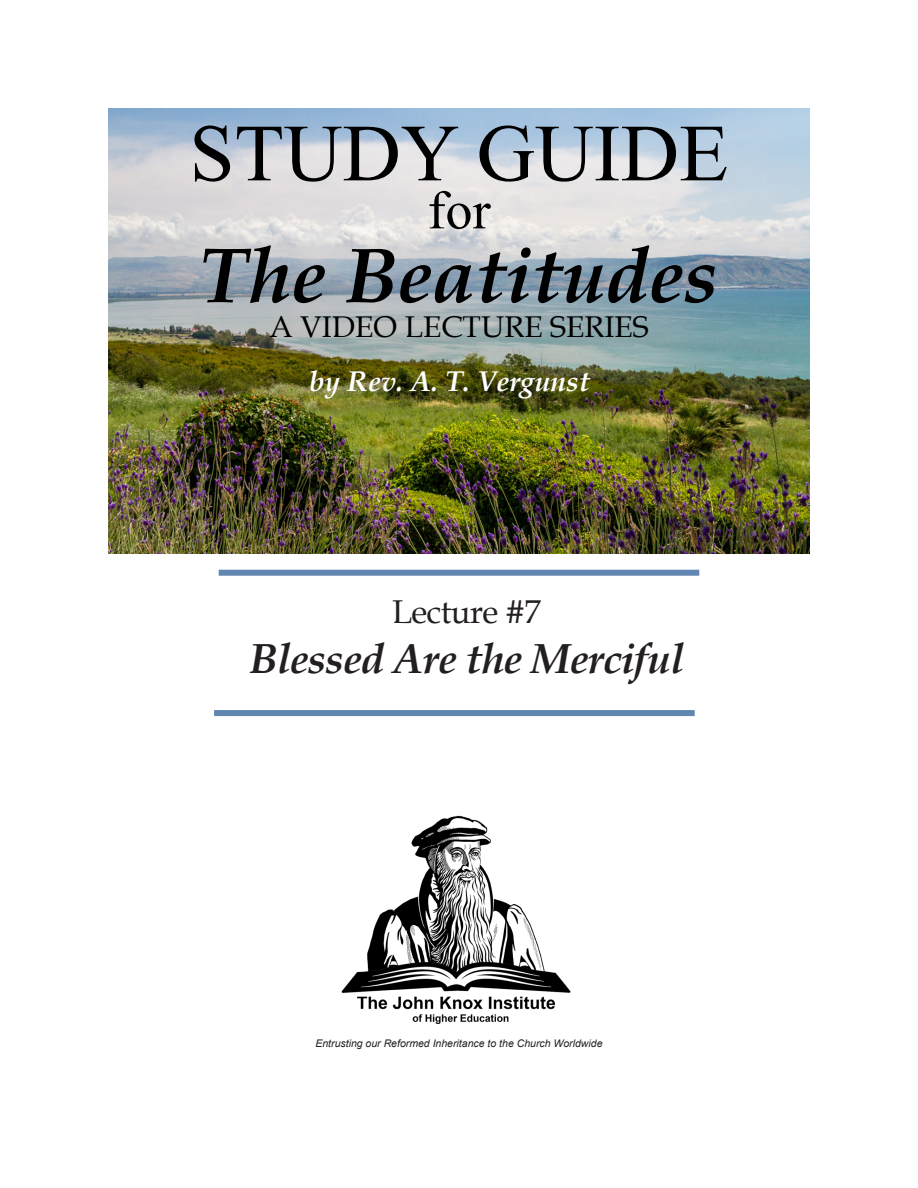
<style>
.page{position:relative;width:918px;height:1188px;background:#fff}
.page>*{position:absolute;margin:0;border:0;box-sizing:border-box;transform-origin:0 0}
.t1{font:81px "Times New Roman";color:#000}
.t2{font:italic 700 78px "Book Antiqua";color:#000}
.t3{font:54px "Times New Roman";color:#000}
.t4{font:italic 700 42px "Book Antiqua";letter-spacing:-.02em;color:#231f20}
.t5{font:33px "Book Antiqua";letter-spacing:-.02em;color:#231f20}
.t6{font:30px "Book Antiqua";color:#000}
.t7{font:italic 700 28.5px "Book Antiqua";color:#fff}
.t8{font:italic 10.5px "Arial";color:#231f20}
</style>
<div class="page">
<img style="left:108px;top:108px;width:702px;height:446px">
<img style="left:341px;top:815px;width:230px;height:209px">
<div style="left:219px;top:570px;width:480px;height:6px;background:#6086b1"></div>
<div style="left:214px;top:710px;width:481px;height:6px;background:#6086b1"></div>
<p class="t1" style="left:189px;top:96px;width:541px">STUDY GUIDE</p>
<p class="t3" style="left:428px;top:172px;width:64px">for</p>
<p class="t2" style="left:200px;top:222px;width:519px">The Beatitudes</p>
<p class="t6" style="left:269px;top:306px;width:381px">A VIDEO LECTURE SERIES</p>
<p class="t7" style="left:309px;top:361px;width:282px">by Rev. A. T. Vergunst</p>
<p class="t5" style="left:392px;top:588px;width:150px">Lecture #7</p>
<p class="t4" style="left:249px;top:630px;width:436px">Blessed Are the Merciful</p>
<p class="t8" style="left:315px;top:1037px;width:289px">Entrusting our Reformed Inheritance to the Church Worldwide</p>
</div>
